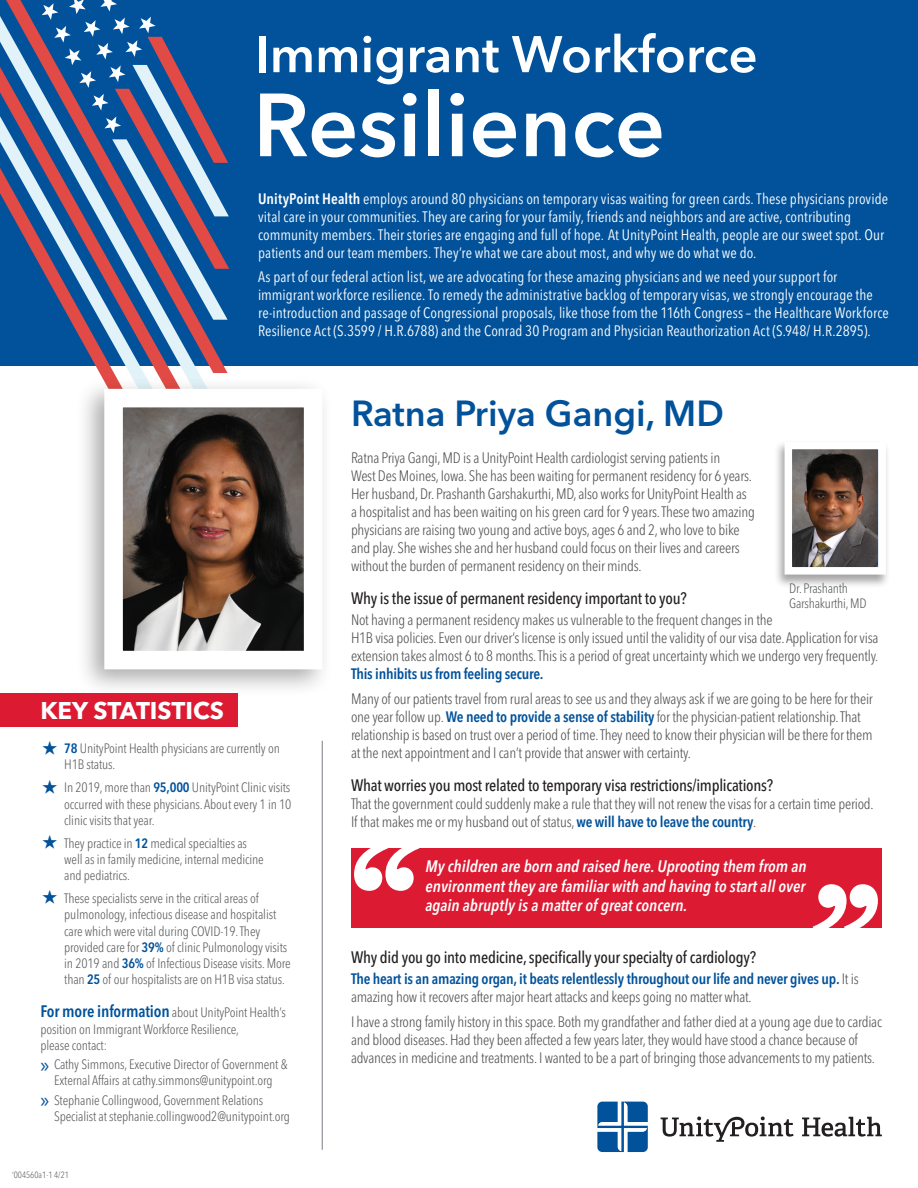
<style>
.page{position:relative;width:918px;height:1188px;background:#fff}
.page>*{position:absolute;margin:0;border:0;box-sizing:border-box;transform-origin:0 0}
.t1{font:600 88.5px "Avenir Next LT Pro";color:#fff}
.t2{font:600 51px "Avenir Next LT Pro";color:#fff}
.t3{font:600 36px "Avenir Next LT Pro";color:#01529b}
.t4{font:700 24px "Avenir Next LT Pro";color:#fff}
.t5{font:500 condensed 16.5px "Avenir Next LT Pro";letter-spacing:-.015em;color:#231f20}
.t6{font:italic 600 condensed 16.5px/19.5px "Avenir Next LT Pro";color:#fff;text-align:justify}
.t7{font:300 condensed 15px/18px "Avenir Next LT Pro";letter-spacing:-.015em;color:#4b4c4d}
.t8{font:condensed 15px/18px "Avenir Next LT Pro";letter-spacing:.005em;color:#fff}
.t9{font:600 condensed 15px/18px "Avenir Next LT Pro";letter-spacing:-.015em;color:#01529b}
.t10{font:300 condensed 13.5px/16.2px "Avenir Next LT Pro";letter-spacing:-.01em;color:#57585a}
.t11{font:300 condensed 9px "Avenir Next LT Pro";color:#57585a}
.s1{font-weight:600}
.s2{font-weight:600;color:#01529b}
.s3{font-weight:600;font-size:16.5px;color:#01529b}
.s4{font-family:"Myriad Pro";font-weight:400;font-stretch:normal;font-size:21px;color:#01529b}
.s5{font-weight:300;color:#4b4c4d}
</style>
<div class="page">
<div style="left:0;top:0;width:918px;height:365px;background:#01529b"></div>
<svg style="left:0;top:0;width:229px;height:377px"></svg>
<div style="left:76px;top:377px;width:257px;height:320px;background:#231f20;opacity:.37"></div>
<svg style="left:95px;top:380px;width:237px;height:299px"></svg>
<div style="left:0;top:693px;width:238px;height:34px;background:#dc1a32"></div>
<svg style="left:661px;top:1117px;width:133px;height:25px"></svg>
<svg style="left:802px;top:1117px;width:80px;height:20px"></svg>
<svg style="left:597px;top:1102px;width:51px;height:50px"></svg>
<hr style="left:322px;top:741px;width:1px;height:409px;background:#787d83">
<div style="left:774px;top:440px;width:116px;height:148px;background:#231f20;opacity:.41"></div>
<img style="left:794px;top:451px;width:83px;height:115px">
<div style="left:785px;top:442px;width:101px;height:133px;border:8px solid #fff"></div>
<div style="left:351px;top:848px;width:531px;height:79px;background:#dc1a32"></div>
<svg style="left:354px;top:848px;width:65px;height:43px"></svg>
<svg style="left:813px;top:884px;width:65px;height:44px"></svg>
<h2 class="t2" style="left:255px;top:23px;width:504px">Immigrant Workforce</h2>
<h1 class="t1" style="left:253px;top:71px;width:414px">Resilience</h1>
<p class="t8" style="left:258px;top:189px;width:631px"><span class="s1">UnityPoint Health</span> employs around 80 physicians on temporary visas waiting for green cards. These physicians provide vital care in your communities. They are caring for your family, friends and neighbors and are active, contributing community members. Their stories are engaging and full of hope. At UnityPoint Health, people are our sweet spot. Our patients and our team members. They’re what we care about most, and why we do what we do.</p>
<p class="t8" style="left:258px;top:268px;width:632px">As part of our federal action list, we are advocating for these amazing physicians and we need your support for immigrant workforce resilience. To remedy the administrative backlog of temporary visas, we strongly encourage the re-introduction and passage of Congressional proposals, like those from the 116th Congress – the Healthcare Workforce Resilience Act (S.3599 / H.R.6788) and the Conrad 30 Program and Physician Reauthorization Act (S.948/ H.R.2895).</p>
<h3 class="t4" style="left:40px;top:696px;width:185px">KEY STATISTICS</h3>
<p class="t10" style="left:64px;top:740px;width:217px"><span class="s2">78</span> UnityPoint Health physicians are currently on<br>H1B status.</p>
<p class="t10" style="left:64px;top:780px;width:229px;text-align:justify">In 2019, more than <span class="s2">95,000</span> UnityPoint Clinic visits occurred with these physicians. About every 1 in 10 clinic visits that year.</p>
<p class="t10" style="left:64px;top:835px;width:201px">They practice in <span class="s2">12</span> medical specialties as well as in family medicine, internal medicine and pediatrics.</p>
<p class="t10" style="left:64px;top:890px;width:228px">These specialists serve in the critical areas of pulmonology, infectious disease and hospitalist care which were vital during COVID-19. They provided care for <span class="s2">39%</span> of clinic Pulmonology visits in 2019 and <span class="s2">36%</span> of Infectious Disease visits. More than <span class="s2">25</span> of our hospitalists are on H1B visa status.</p>
<p class="t10" style="left:40px;top:1005px;width:247px"><span class="s3">For more information</span> about UnityPoint Health’s position on Immigrant Workforce Resilience,<br>please contact:</p>
<p class="t10" style="left:40px;top:1056px;width:249px;text-align:center"><span class="s4">»</span> Cathy Simmons, Executive Director of Government &amp;<br>External Affairs at cathy.simmons@unitypoint.org</p>
<p class="t10" style="left:54px;top:1092px;width:237px;text-indent:-14px"><span class="s4">»</span> Stephanie Collingwood, Government Relations<br>Specialist at stephanie.collingwood2@unitypoint.org</p>
<p class="t11" style="left:12px;top:1169px;width:58px">‘004560a1-1 4/21</p>
<h3 class="t3" style="left:351px;top:391px;width:374px">Ratna Priya Gangi, MD</h3>
<p class="t7" style="left:351px;top:449px;width:405px">Ratna Priya Gangi, MD is a UnityPoint Health cardiologist serving patients in<br>West Des Moines, Iowa. She has been waiting for permanent residency for 6 years.<br>Her husband, Dr. Prashanth Garshakurthi, MD, also works for UnityPoint Health as a hospitalist and has been waiting on his green card for 9 years. These two amazing physicians are raising two young and active boys, ages 6 and 2, who love to bike and play. She wishes she and her husband could focus on their lives and careers without the burden of permanent residency on their minds.</p>
<p class="t5" style="left:351px;top:588px;width:337px">Why is the issue of permanent residency important to you?</p>
<p class="t7" style="left:351px;top:611px;width:529px">Not having a permanent residency makes us vulnerable to the frequent changes in the<br>H1B visa policies. Even our driver’s license is only issued until the validity of our visa date. Application for visa extension takes almost 6 to 8 months. This is a period of great uncertainty which we undergo very frequently.</p>
<p class="t9" style="left:351px;top:665px;width:194px">This inhibits us from feeling secure.</p>
<p class="t7" style="left:351px;top:690px;width:523px">Many of our patients travel from rural areas to see us and they always ask if we are going to be here for their one year follow up.<span class="s2">We need to provide a sense of stability</span> for the physician-patient relationship. That relationship is based on trust over a period of time. They need to know their physician will be there for them at the next appointment and I can’t provide that answer with certainty.</p>
<p class="t5" style="left:351px;top:776px;width:424px">What worries you most related to temporary visa restrictions/implications?</p>
<p class="t7" style="left:351px;top:795px;width:524px">That the government could suddenly make a rule that they will not renew the visas for a certain time period.<br>If that makes me or my husband out of status, <span class="s2">we will have to leave the country</span>.</p>
<p class="t10" style="left:789px;top:581px;width:79px;line-height:15px">Dr. Prashanth<br>Garshakurthi, MD</p>
<p class="t6" style="left:425px;top:857px;width:383px">My children are born and raised here. Uprooting them from an environment they are familiar with and having to start all over again abruptly is a matter of great concern.</p>
<p class="t5" style="left:351px;top:947px;width:406px">Why did you go into medicine, specifically your specialty of cardiology?</p>
<p class="t9" style="left:351px;top:970px;width:509px">The heart is an amazing organ, it beats relentlessly throughout our life and never gives up. <span class="s5">It is amazing how it recovers after major heart attacks and keeps going no matter what.</span></p>
<p class="t7" style="left:351px;top:1013px;width:532px">I have a strong family history in this space. Both my grandfather and father died at a young age due to cardiac and blood diseases. Had they been affected a few years later, they would have stood a chance because of advances in medicine and treatments. I wanted to be a part of bringing those advancements to my patients.</p>
</div>
